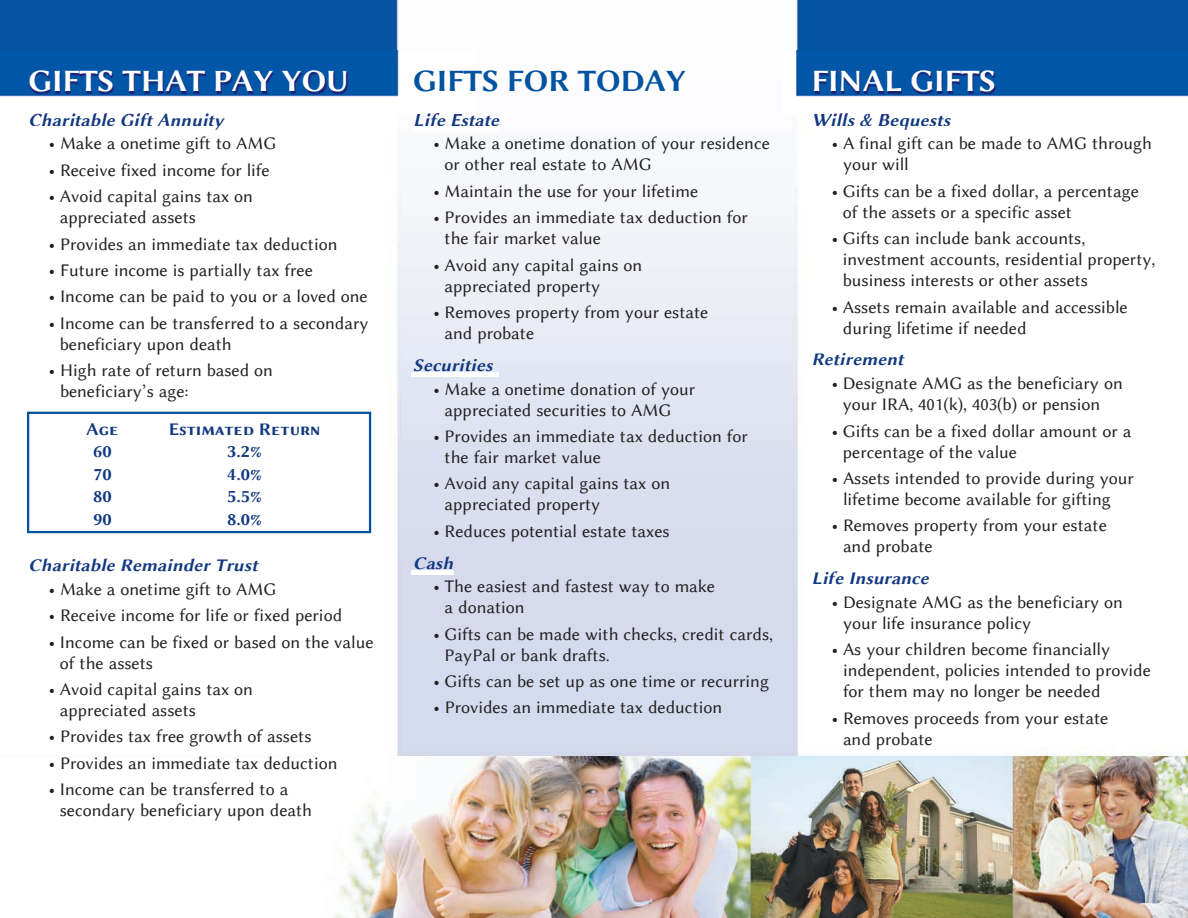
<style>
.page{position:relative;width:1188px;height:918px;background:#fff}
.page>*{position:absolute;margin:0;border:0;box-sizing:border-box;transform-origin:0 0}
.t1{font:31.5px "Lin Biolinum B";letter-spacing:-.015em;color:#fff}
.t2{font:31.5px "Lin Biolinum B";letter-spacing:-.015em;color:#0153a0}
.t3{font:18px/21px "Lin Biolinum";color:#231f20}
.t4{font:18px "Lin Biolinum Slanted B";color:#113880}
.t5{font:18px "Lin Biolinum B";color:#113880}
.t6{font:18px "Lin Biolinum Capitals B";color:#113880}
</style>
<div class="page">
<img style="left:0;top:0;width:1188px;height:918px">
<img style="left:338px;top:756px;width:850px;height:162px">
<img style="left:0;top:50px;width:476px;height:65px">
<img style="left:33px;top:113px;width:49px;height:2px">
<img style="left:416px;top:113px;width:46px;height:2px">
<img style="left:784px;top:50px;width:404px;height:65px">
<img style="left:814px;top:113px;width:59px;height:2px">
<img style="left:27px;top:127px;width:198px;height:4px">
<img style="left:412px;top:127px;width:86px;height:4px">
<img style="left:412px;top:372px;width:86px;height:5px">
<img style="left:412px;top:570px;width:42px;height:5px">
<img style="left:810px;top:586px;width:119px;height:4px">
<img style="left:810px;top:367px;width:94px;height:5px">
<img style="left:810px;top:127px;width:142px;height:4px">
<img style="left:27px;top:573px;width:232px;height:4px">
<img style="left:30px;top:415px;width:338px;height:115px">
<div style="left:27px;top:412px;width:344px;height:121px;border:2px solid #0153a0"></div>
<h1 class="t1" style="left:29px;top:63px;width:322px">GIFTS THAT PAY YOU</h1>
<h1 class="t2" style="left:413px;top:63px;width:275px">GIFTS FOR TODAY</h1>
<h1 class="t1" style="left:812px;top:63px;width:186px">FINAL GIFTS</h1>
<p class="t4" style="left:28px;top:110px;width:197px">Charitable Gift Annuity</p>
<p class="t3" style="left:49px;top:133px;width:229px">• Make a onetime gift to AMG</p>
<p class="t3" style="left:49px;top:159px;width:223px">• Receive fixed income for life</p>
<p class="t3" style="left:60px;top:186px;width:195px;text-indent:-11px">• Avoid capital gains tax on appreciated assets</p>
<p class="t3" style="left:49px;top:233px;width:290px">• Provides an immediate tax deduction</p>
<p class="t3" style="left:49px;top:260px;width:266px">• Future income is partially tax free</p>
<p class="t3" style="left:49px;top:286px;width:321px">• Income can be paid to you or a loved one</p>
<p class="t3" style="left:60px;top:312px;width:310px;text-indent:-11px">• Income can be transferred to a secondary beneficiary upon death</p>
<p class="t3" style="left:60px;top:360px;width:215px;text-indent:-11px">• High rate of return based on beneficiary’s age:</p>
<p class="t6" style="left:86px;top:418px;width:34px">Age</p>
<p class="t6" style="left:169px;top:418px;width:153px">Estimated Return</p>
<p class="t5" style="left:93px;top:441px;width:20px">60</p>
<p class="t5" style="left:227px;top:441px;width:36px">3.2%</p>
<p class="t5" style="left:93px;top:463px;width:20px">70</p>
<p class="t5" style="left:227px;top:463px;width:36px">4.0%</p>
<p class="t5" style="left:93px;top:486px;width:20px">80</p>
<p class="t5" style="left:227px;top:486px;width:36px">5.5%</p>
<p class="t5" style="left:93px;top:508px;width:20px">90</p>
<p class="t5" style="left:227px;top:508px;width:36px">8.0%</p>
<p class="t4" style="left:28px;top:555px;width:231px">Charitable Remainder Trust</p>
<p class="t3" style="left:49px;top:578px;width:229px">• Make a onetime gift to AMG</p>
<p class="t3" style="left:49px;top:605px;width:295px">• Receive income for life or fixed period</p>
<p class="t3" style="left:60px;top:631px;width:315px;text-indent:-11px">• Income can be fixed or based on the value of the assets</p>
<p class="t3" style="left:60px;top:679px;width:195px;text-indent:-11px">• Avoid capital gains tax on appreciated assets</p>
<p class="t3" style="left:49px;top:726px;width:264px">• Provides tax free growth of assets</p>
<p class="t3" style="left:49px;top:753px;width:290px">• Provides an immediate tax deduction</p>
<p class="t3" style="left:60px;top:779px;width:254px;text-indent:-11px">• Income can be transferred to a secondary beneficiary upon death</p>
<p class="t4" style="left:413px;top:110px;width:87px">Life Estate</p>
<p class="t3" style="left:445px;top:133px;width:327px;text-indent:-11px">• Make a onetime donation of your residence or other real estate to AMG</p>
<p class="t3" style="left:434px;top:180px;width:266px">• Maintain the use for your lifetime</p>
<p class="t3" style="left:445px;top:207px;width:305px;text-indent:-11px">• Provides an immediate tax deduction for the fair market value</p>
<p class="t3" style="left:445px;top:254px;width:199px;text-indent:-11px">• Avoid any capital gains on appreciated property</p>
<p class="t3" style="left:445px;top:302px;width:265px;text-indent:-11px">• Removes property from your estate and probate</p>
<p class="t4" style="left:413px;top:355px;width:81px">Securities</p>
<p class="t3" style="left:445px;top:378px;width:252px;text-indent:-11px">• Make a onetime donation of your appreciated securities to AMG</p>
<p class="t3" style="left:445px;top:426px;width:305px;text-indent:-11px">• Provides an immediate tax deduction for the fair market value</p>
<p class="t3" style="left:445px;top:473px;width:227px;text-indent:-11px">• Avoid any capital gains tax on appreciated property</p>
<p class="t3" style="left:434px;top:520px;width:238px">• Reduces potential estate taxes</p>
<p class="t4" style="left:413px;top:552px;width:42px">Cash</p>
<p class="t3" style="left:445px;top:576px;width:272px;text-indent:-11px">• The easiest and fastest way to make a donation</p>
<p class="t3" style="left:445px;top:623px;width:330px;text-indent:-11px">• Gifts can be made with checks, credit cards,<br>PayPal or bank drafts.</p>
<p class="t3" style="left:434px;top:671px;width:337px">• Gifts can be set up as one time or recurring</p>
<p class="t3" style="left:434px;top:697px;width:290px">• Provides an immediate tax deduction</p>
<p class="t4" style="left:812px;top:110px;width:140px">Wills &amp; Bequests</p>
<p class="t3" style="left:843px;top:133px;width:310px;text-indent:-11px">• A final gift can be made to AMG through your will</p>
<p class="t3" style="left:843px;top:180px;width:298px;text-indent:-11px">• Gifts can be a fixed dollar, a percentage of the assets or a specific asset</p>
<p class="t3" style="left:843px;top:228px;width:314px;text-indent:-11px">• Gifts can include bank accounts, investment accounts, residential property, business interests or other assets</p>
<p class="t3" style="left:843px;top:296px;width:286px;text-indent:-11px">• Assets remain available and accessible during lifetime if needed</p>
<p class="t4" style="left:812px;top:349px;width:94px">Retirement</p>
<p class="t3" style="left:843px;top:373px;width:281px;text-indent:-11px">• Designate AMG as the beneficiary on your IRA, 401(k), 403(b) or pension</p>
<p class="t3" style="left:843px;top:420px;width:290px;text-indent:-11px">• Gifts can be a fixed dollar amount or a percentage of the value</p>
<p class="t3" style="left:843px;top:468px;width:292px;text-indent:-11px">• Assets intended to provide during your lifetime become available for gifting</p>
<p class="t3" style="left:843px;top:515px;width:265px;text-indent:-11px">• Removes property from your estate and probate</p>
<p class="t4" style="left:812px;top:568px;width:119px">Life Insurance</p>
<p class="t3" style="left:843px;top:592px;width:281px;text-indent:-11px">• Designate AMG as the beneficiary on your life insurance policy</p>
<p class="t3" style="left:843px;top:639px;width:310px;text-indent:-11px">• As your children become financially independent, policies intended to provide for them may no longer be needed</p>
<p class="t3" style="left:843px;top:707px;width:267px;text-indent:-11px">• Removes proceeds from your estate and probate</p>
</div>
